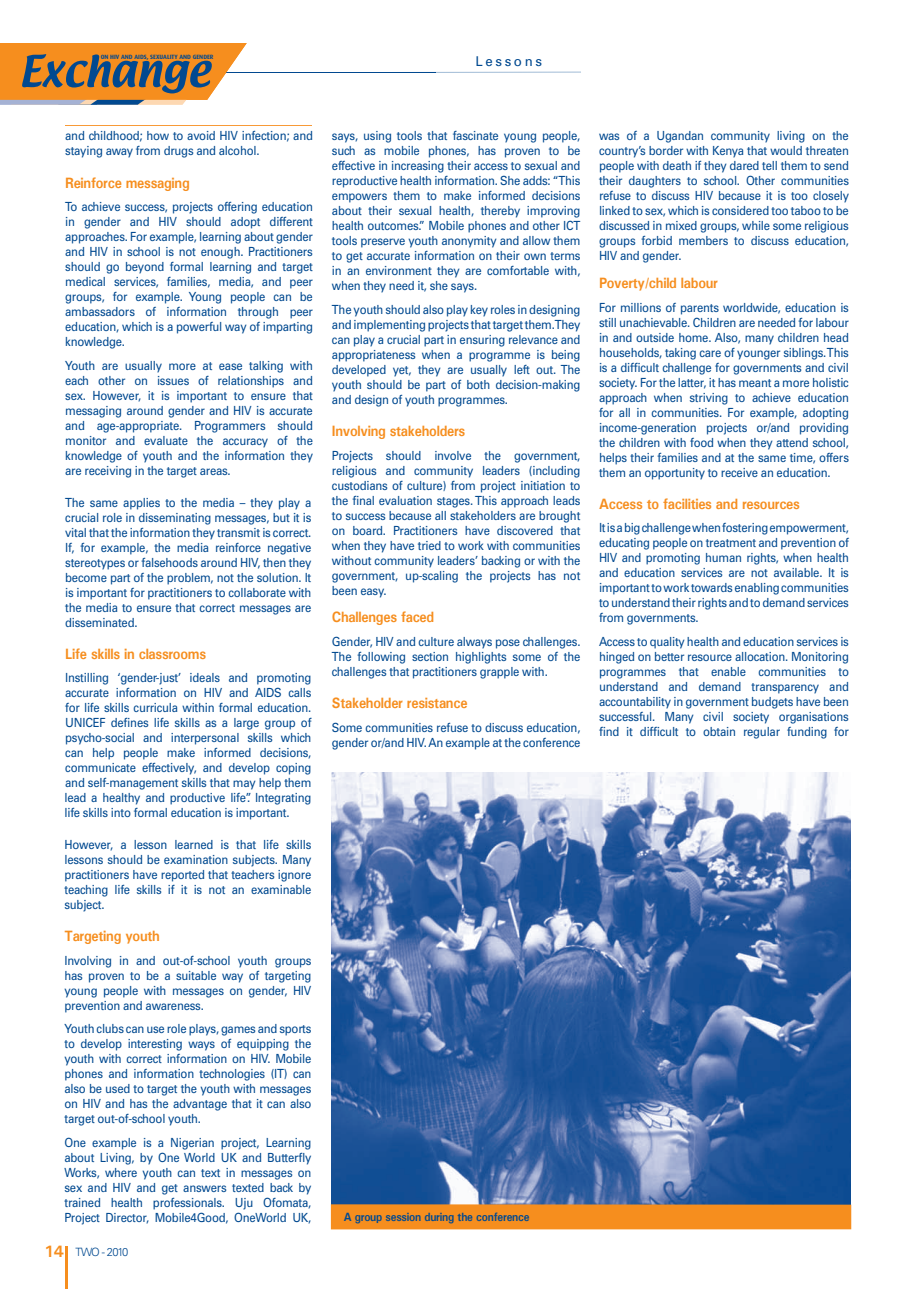
<style>
.page{position:relative;width:915px;height:1289px;background:#fff}
.page>*{position:absolute;margin:0;border:0;box-sizing:border-box;transform-origin:0 0}
.t1{font:700 15px "Univers";letter-spacing:-.02em;color:#f68e1e;scale:.9 1}
.t2{font:13.5px "Univers";letter-spacing:.2em;color:#014990}
.t3{font:12.6px/15px "Univers";letter-spacing:-.02em;color:#014990;text-align:justify;scale:.9 1}
.t4{font:700 12px "Univers";letter-spacing:-.02em;color:#014990;scale:.9 1}
.t5{font:300 11.4px "Univers";letter-spacing:-.105em;color:#014990}
.t6{font:700 6.15px "Dax";color:#014990}
.s1{font-weight:700;font-size:16.5px;color:#f68e1e}
</style>
<div class="page">
<hr style="left:212px;top:72px;width:369px;height:1px;background:#014990">
<hr style="left:65px;top:1246px;width:2px;height:42px;background:#f68e1e">
<svg style="left:0;top:43px;width:247px;height:62px"></svg>
<hr style="left:226px;top:72px;width:354px;height:1px;background:#014990">
<img style="left:331px;top:772px;width:519px;height:432px">
<div style="left:331px;top:1204px;width:519px;height:25px;background:#f68e1e"></div>
<hr style="left:65px;top:125px;width:247px;height:1px;background:#f89a37">
<p class="t6" style="left:101px;top:53px;width:114px">ON HIV AND AIDS, SEXUALITY AND GENDER</p>
<p class="t2" style="left:475px;top:53px;width:68px">Lessons</p>
<p class="t2" style="left:502px;top:54px;width:80px">Overview</p>
<p class="t6" style="left:93px;top:56px;width:114px">ON HIV AND AIDS, SEXUALITY AND GENDER</p>
<p class="t3" style="left:65px;top:129px;width:277px">and childhood; how to avoid HIV infection; and staying away from drugs and alcohol.</p>
<p class="t1" style="left:65px;top:173px;width:140px">Reinforce messaging</p>
<p class="t3" style="left:65px;top:199px;width:277px">To achieve success, projects offering education in gender and HIV should adopt different approaches. For example, learning about gender and HIV in school is not enough. Practitioners should go beyond formal learning and target medical services, families, media, and peer groups, for example. Young people can be ambassadors of information through peer education, which is a powerful way of imparting knowledge.</p>
<p class="t3" style="left:65px;top:358px;width:277px">Youth are usually more at ease talking with each other on issues of relationships and sex. However, it is important to ensure that messaging around gender and HIV is accurate and age-appropriate. Programmers should monitor and evaluate the accuracy of the knowledge of youth and the information they are receiving in the target areas.</p>
<p class="t3" style="left:65px;top:495px;width:275px">The same applies to the media – they play a crucial role in disseminating messages, but it is vital that the information they transmit is correct.<br>If, for example, the media reinforce negative stereotypes or falsehoods around HIV, then they become part of the problem, not the solution. It is important for practitioners to collaborate with the media to ensure that correct messages are disseminated.</p>
<p class="t1" style="left:65px;top:644px;width:158px">Life skills in classrooms</p>
<p class="t3" style="left:64px;top:670px;width:276px">Instilling ‘gender-just’ ideals and promoting accurate information on HIV and AIDS calls for life skills curricula within formal education.<br>UNICEF defines life skills as a large group of psycho-social and interpersonal skills which can help people make informed decisions, communicate effectively, and develop coping and self-management skills that may help them lead a healthy and productive life”. Integrating life skills into formal education is important.</p>
<p class="t3" style="left:64px;top:837px;width:276px">However, a lesson learned is that life skills lessons should be examination subjects. Many practitioners have reported that teachers ignore teaching life skills if it is not an examinable subject.</p>
<p class="t1" style="left:64px;top:926px;width:107px">Targeting youth</p>
<p class="t3" style="left:64px;top:953px;width:276px">Involving in and out-of-school youth groups has proven to be a suitable way of targeting young people with messages on gender, HIV prevention and awareness.</p>
<p class="t3" style="left:64px;top:1021px;width:276px">Youth clubs can use role plays, games and sports to develop interesting ways of equipping the youth with correct information on HIV. Mobile phones and information technologies (IT) can also be used to target the youth with messages on HIV and has the advantage that it can also target out-of-school youth.</p>
<p class="t3" style="left:64px;top:1135px;width:276px">One example is a Nigerian project, Learning about Living, by One World UK and Butterfly Works, where youth can text in messages on sex and HIV and get answers texted back by trained health professionals. Uju Ofomata, Project Director, Mobile4Good, OneWorld UK,</p>
<p class="t5" style="left:44px;top:1244px;width:86px"><span class="s1">14</span> TWO - 2010</p>
<p class="t3" style="left:332px;top:128px;width:277px">says, using tools that fascinate young people, such as mobile phones, has proven to be effective in increasing their access to sexual and reproductive health information. She adds: “This empowers them to make informed decisions about their sexual health, thereby improving health outcomes.” Mobile phones and other ICT tools preserve youth anonymity and allow them to get accurate information on their own terms in an environment they are comfortable with, when they need it, she says.</p>
<p class="t3" style="left:332px;top:302px;width:277px">The youth should also play key roles in designing and implementing projects that target them. They can play a crucial part in ensuring relevance and appropriateness when a programme is being developed yet, they are usually left out. The youth should be part of both decision-making and design of youth programmes.</p>
<p class="t1" style="left:332px;top:421px;width:150px">Involving stakeholders</p>
<p class="t3" style="left:332px;top:448px;width:277px">Projects should involve the government, religious and community leaders (including custodians of culture) from project initiation to the final evaluation stages. This approach leads to success because all stakeholders are brought on board. Practitioners have discovered that when they have tried to work with communities without community leaders’ backing or with the government, up-scaling the projects has not been easy.</p>
<p class="t1" style="left:332px;top:607px;width:115px">Challenges faced</p>
<p class="t3" style="left:332px;top:634px;width:277px">Gender, HIV and culture always pose challenges.<br>The following section highlights some of the challenges that practitioners grapple with.</p>
<p class="t1" style="left:332px;top:693px;width:152px">Stakeholder resistance</p>
<p class="t3" style="left:332px;top:719px;width:277px">Some communities refuse to discuss education, gender or/and HIV. An example at the conference</p>
<p class="t3" style="left:598px;top:129px;width:279px">was of a Ugandan community living on the country’s border with Kenya that would threaten people with death if they dared tell them to send their daughters to school. Other communities refuse to discuss HIV because it is too closely linked to sex, which is considered too taboo to be discussed in mixed groups, while some religious groups forbid members to discuss education, HIV and gender.</p>
<p class="t1" style="left:598px;top:273px;width:134px">Poverty/child labour</p>
<p class="t3" style="left:598px;top:300px;width:279px">For millions of parents worldwide, education is still unachievable. Children are needed for labour in and outside home. Also, many children head households, taking care of younger siblings. This is a difficult challenge for governments and civil society. For the latter, it has meant a more holistic approach when striving to achieve education for all in communities. For example, adopting income-generation projects or/and providing the children with food when they attend school, helps their families and at the same time, offers them an opportunity to receive an education.</p>
<p class="t1" style="left:598px;top:494px;width:225px">Access to facilities and resources</p>
<p class="t3" style="left:598px;top:520px;width:279px">It is a big challenge when fostering empowerment, educating people on treatment and prevention of HIV and promoting human rights, when health and education services are not available. It is important to work towards enabling communities to understand their rights and to demand services from governments.</p>
<p class="t3" style="left:598px;top:634px;width:279px">Access to quality health and education services is hinged on better resource allocation. Monitoring programmes that enable communities to understand and demand transparency and accountability in government budgets have been successful. Many civil society organisations find it difficult to obtain regular funding for</p>
<p class="t4" style="left:343px;top:1209px;width:208px">A group session during the conference</p>
</div>
